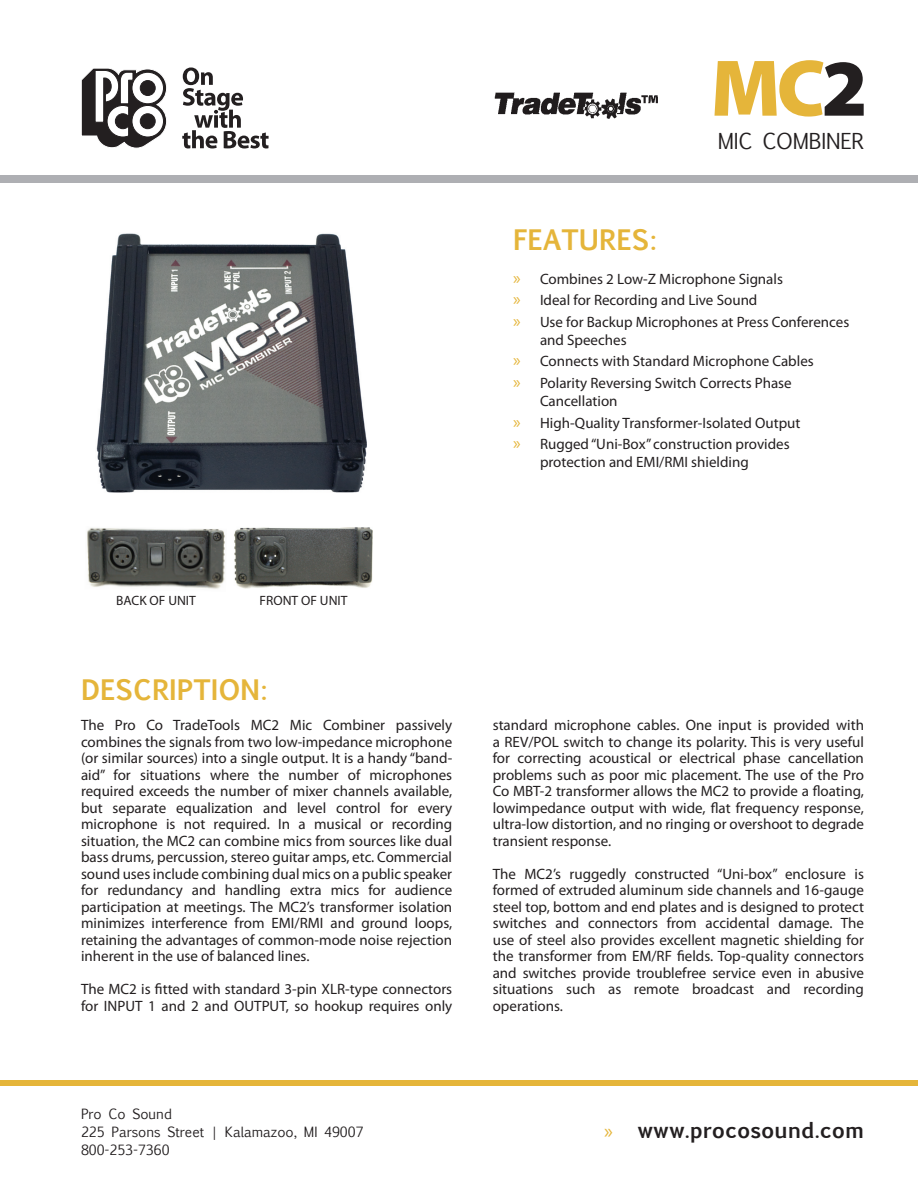
<style>
.page{position:relative;width:918px;height:1188px;background:#fff}
.page>*{position:absolute;margin:0;border:0;box-sizing:border-box;transform-origin:0 0}
.t1{font:900 81px "Myriad Pro";color:#e5b53a}
.t2{font:700 27px "Euphemia UCAS";color:#e5b53a}
.t3{font:700 21px "Euphemia UCAS";color:#231f20}
.t4{font:21px "Euphemia UCAS";letter-spacing:-.01em;color:#231f20}
.Paragraph_Style_1{font:15px/16.5px "Myriad Pro";color:#231f20}
.t5{font:13.5px "Euphemia UCAS";color:#231f20}
.t6{font:13.5px "Myriad Pro";color:#231f20}
.s1{color:#231f20}
.s2{font-size:18px;color:#e5b53a}
.s3{font-family:"Myriad Pro";font-weight:400;color:#e5b53a}
</style>
<div class="page">
<div style="left:0;top:27px;width:918px;height:156px;background:#aeafb3"></div>
<div style="left:0;top:14px;width:918px;height:162px;background:#fff"></div>
<div style="left:0;top:1080px;width:918px;height:6px;background:#e5b53a"></div>
<svg style="left:81px;top:68px;width:86px;height:80px"></svg>
<svg style="left:132px;top:72px;width:32px;height:32px"></svg>
<div style="left:132px;top:72px;width:32px;height:32px;border:1px solid #231f20;border-radius:50%"></div>
<div style="left:140px;top:81px;width:15px;height:15px;background:#231f20;border-radius:50%"></div>
<div style="left:140px;top:80px;width:15px;height:16px;border:1px solid #231f20;border-radius:50%"></div>
<svg style="left:182px;top:68px;width:87px;height:80px"></svg>
<img style="left:494px;top:92px;width:164px;height:26px">
<img style="left:96px;top:233px;width:271px;height:260px">
<img style="left:87px;top:528px;width:138px;height:61px">
<img style="left:234px;top:527px;width:139px;height:62px">
<p class="t1" style="left:711px;top:34px;width:159px">MC<span class="s1">2</span></p>
<p class="t4" style="left:718px;top:126px;width:148px">MIC COMBINER</p>
<p class="t2" style="left:513px;top:220px;width:146px">Features:</p>
<p class="Paragraph_Style_1" style="left:513px;top:270px;width:272px"><span class="s2">»</span> Combines 2 Low-Z Microphone Signals</p>
<p class="Paragraph_Style_1" style="left:513px;top:292px;width:246px"><span class="s2">»</span> Ideal for Recording and Live Sound</p>
<p class="Paragraph_Style_1" style="left:540px;top:312px;width:311px;line-height:18px;text-indent:-27px"><span class="s2">»</span> Use for Backup Microphones at Press Conferences and Speeches</p>
<p class="Paragraph_Style_1" style="left:513px;top:353px;width:302px"><span class="s2">»</span> Connects with Standard Microphone Cables</p>
<p class="Paragraph_Style_1" style="left:540px;top:374px;width:253px;line-height:18px;text-indent:-27px"><span class="s2">»</span> Polarity Reversing Switch Corrects Phase<br>Cancellation</p>
<p class="Paragraph_Style_1" style="left:513px;top:414px;width:289px"><span class="s2">»</span> High-Quality Transformer-Isolated Output</p>
<p class="Paragraph_Style_1" style="left:540px;top:435px;width:251px;line-height:18px;text-indent:-27px"><span class="s2">»</span> Rugged “Uni-Box” construction provides protection and EMI/RMI shielding</p>
<p class="t6" style="left:116px;top:592px;width:81px">BACK OF UNIT</p>
<p class="t6" style="left:260px;top:592px;width:89px">FRONT OF UNIT</p>
<p class="t2" style="left:81px;top:669px;width:188px">Description:</p>
<p class="Paragraph_Style_1" style="left:81px;top:717px;width:373px;text-align:justify">The Pro Co TradeTools MC2 Mic Combiner passively combines the signals from two low-impedance microphone (or similar sources) into a single output. It is a handy “band&shy;aid” for situations where the number of microphones required exceeds the number of mixer channels available, but separate equalization and level control for every microphone is not required. In a musical or recording situation, the MC2 can combine mics from sources like dual bass drums, percussion, stereo guitar amps, etc. Commercial sound uses include combining dual mics on a public speaker for redundancy and handling extra mics for audience participation at meetings. The MC2’s transformer isolation minimizes interference from EMI/RMI and ground loops, retaining the advantages of common-mode noise rejection inherent in the use of balanced lines.</p>
<p class="Paragraph_Style_1" style="left:81px;top:981px;width:373px">The MC2 is fitted with standard 3-pin XLR-type connectors for INPUT 1 and 2 and OUTPUT, so hookup requires only</p>
<p class="t5" style="left:81px;top:1104px;width:93px">Pro Co Sound</p>
<p class="t5" style="left:81px;top:1122px;width:284px">225 Parsons Street | Kalamazoo, MI 49007</p>
<p class="t5" style="left:81px;top:1140px;width:90px">800-253-7360</p>
<p class="Paragraph_Style_1" style="left:493px;top:717px;width:373px;text-align:justify">standard microphone cables. One input is provided with a REV/POL switch to change its polarity. This is very useful for correcting acoustical or electrical phase cancellation problems such as poor mic placement. The use of the Pro Co MBT-2 transformer allows the MC2 to provide a floating, lowimpedance output with wide, flat frequency response, ultra-low distortion, and no ringing or overshoot to degrade transient response.</p>
<p class="Paragraph_Style_1" style="left:493px;top:865px;width:373px;text-align:justify">The MC2’s ruggedly constructed “Uni-box” enclosure is formed of extruded aluminum side channels and 16-gauge steel top, bottom and end plates and is designed to protect switches and connectors from accidental damage. The use of steel also provides excellent magnetic shielding for the transformer from EM/RF fields. Top-quality connectors and switches provide troublefree service even in abusive situations such as remote broadcast and recording operations.</p>
<p class="t3" style="left:604px;top:1114px;width:261px"><span class="s3">»</span> www.procosound.com</p>
</div>
